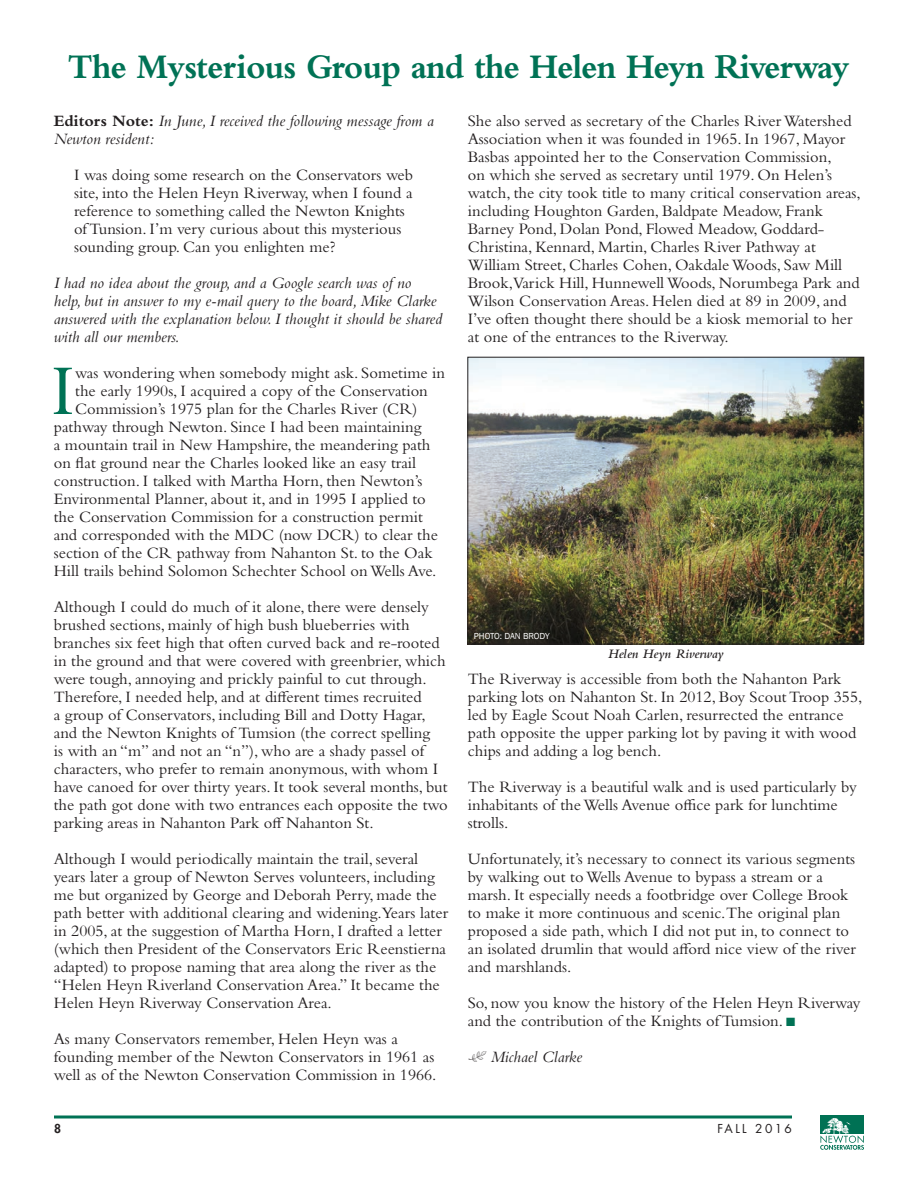
<style>
.page{position:relative;width:918px;height:1188px;background:#fff}
.page>*{position:absolute;margin:0;border:0;box-sizing:border-box;transform-origin:0 0}
.t1{font:74.4px "Bembo Std";color:#007255}
.t2{font:700 36px "Bembo Std";letter-spacing:-.025em;color:#007255;scale:.95 1}
.t3{font:16.5px/18px "Bembo Std";color:#231f20}
.t4{font:italic 16.5px/18px "Bembo Std";color:#231f20}
.t5{font:italic 600 13.5px "Bembo Std";color:#231f20}
.t6{font:12px "Futura Std";letter-spacing:.2em;color:#231f20}
.t7{font:800 12px "Futura Std";color:#231f20}
.t8{font:9px "Franklin Gothic";letter-spacing:-.005em;color:#fff}
.s1{font-weight:700;font-style:normal}
.s2{color:#007255}
.s3{font-family:"Type Embellishments One Let Plain";font-style:normal}
</style>
<div class="page">
<hr style="left:54px;top:1116px;width:738px;height:3px;background:#007255">
<div style="left:821px;top:1116px;width:43px;height:18px;background:#007154"></div>
<svg style="left:820px;top:1118px;width:44px;height:32px"></svg>
<img style="left:469px;top:359px;width:393px;height:283px">
<div style="left:467px;top:357px;width:397px;height:287px;border:1px solid #231f20"></div>
<h2 class="t2" style="left:68px;top:47px;width:824px">The Mysterious Group and the Helen Heyn Riverway</h2>
<p class="t4" style="left:54px;top:111px;width:381px"><span class="s1">Editors Note:</span> In June, I received the following message from a<br>Newton resident:</p>
<p class="t3" style="left:74px;top:166px;width:341px">I was doing some research on the Conservators web site, into the Helen Heyn Riverway, when I found a reference to something called the Newton Knights of Tunsion. I’m very curious about this mysterious sounding group. Can you enlighten me?</p>
<p class="t4" style="left:54px;top:274px;width:390px">I had no idea about the group, and a Google search was of no help, but in answer to my e-mail query to the board, Mike Clarke answered with the explanation below. I thought it should be shared with all our members.</p>
<h1 class="t1" style="left:50px;top:347px;width:26px">I</h1>
<p class="t3" style="left:75px;top:364px;width:371px">was wondering when somebody might ask. Sometime in</p>
<p class="t3" style="left:468px;top:112px;width:395px">She also served as secretary of the Charles River Watershed Association when it was founded in 1965. In 1967, Mayor Basbas appointed her to the Conservation Commission,<br>on which she served as secretary until 1979. On Helen’s watch, the city took title to many critical conservation areas, including Houghton Garden, Baldpate Meadow, Frank Barney Pond, Dolan Pond, Flowed Meadow, Goddard-Christina, Kennard, Martin, Charles River Pathway at William Street, Charles Cohen, Oakdale Woods, Saw Mill Brook,Varick Hill, Hunnewell Woods, Norumbega Park and Wilson Conservation Areas. Helen died at 89 in 2009, and I’ve often thought there should be a kiosk memorial to her at one of the entrances to the Riverway.</p>
<p class="t3" style="left:75px;top:382px;width:354px">the early 1990s, I acquired a copy of the Conservation</p>
<p class="t3" style="left:75px;top:400px;width:344px">Commission’s 1975 plan for the Charles River (CR)</p>
<p class="t3" style="left:54px;top:418px;width:369px">pathway through Newton. Since I had been maintaining</p>
<p class="t3" style="left:54px;top:436px;width:378px">a mountain trail in New Hampshire, the meandering path</p>
<p class="t3" style="left:54px;top:454px;width:364px">on flat ground near the Charles looked like an easy trail</p>
<p class="t3" style="left:54px;top:472px;width:370px">construction. I talked with Martha Horn, then Newton’s</p>
<p class="t3" style="left:54px;top:490px;width:374px">Environmental Planner, about it, and in 1995 I applied to</p>
<p class="t3" style="left:54px;top:508px;width:371px">the Conservation Commission for a construction permit</p>
<p class="t3" style="left:54px;top:526px;width:386px">and corresponded with the MDC (now DCR) to clear the</p>
<p class="t3" style="left:54px;top:544px;width:380px">section of the CR pathway from Nahanton St. to the Oak</p>
<p class="t3" style="left:54px;top:562px;width:384px">Hill trails behind Solomon Schechter School on Wells Ave.</p>
<p class="t3" style="left:54px;top:598px;width:395px">Although I could do much of it alone, there were densely brushed sections, mainly of high bush blueberries with branches six feet high that often curved back and re-rooted in the ground and that were covered with greenbrier, which were tough, annoying and prickly painful to cut through.<br>Therefore, I needed help, and at different times recruited<br>a group of Conservators, including Bill and Dotty Hagar, and the Newton Knights of Tumsion (the correct spelling<br>is with an “m” and not an “n”), who are a shady passel of characters, who prefer to remain anonymous, with whom I have canoed for over thirty years. It took several months, but the path got done with two entrances each opposite the two parking areas in Nahanton Park off Nahanton St.</p>
<p class="t3" style="left:54px;top:850px;width:396px">Although I would periodically maintain the trail, several years later a group of Newton Serves volunteers, including me but organized by George and Deborah Perry, made the path better with additional clearing and widening.Years later in 2005, at the suggestion of Martha Horn, I drafted a letter (which then President of the Conservators Eric Reenstierna adapted) to propose naming that area along the river as the “Helen Heyn Riverland Conservation Area.” It became the Helen Heyn Riverway Conservation Area.</p>
<p class="t3" style="left:54px;top:1030px;width:384px">As many Conservators remember, Helen Heyn was a founding member of the Newton Conservators in 1961 as well as of the Newton Conservation Commission in 1966.</p>
<p class="t8" style="left:474px;top:630px;width:77px">PHOTO: DAN BRODY</p>
<p class="t5" style="left:608px;top:647px;width:117px">Helen Heyn Riverway</p>
<p class="t3" style="left:468px;top:670px;width:396px">The Riverway is accessible from both the Nahanton Park parking lots on Nahanton St. In 2012, Boy Scout Troop 355, led by Eagle Scout Noah Carlen, resurrected the entrance path opposite the upper parking lot by paving it with wood chips and adding a log bench.</p>
<p class="t3" style="left:468px;top:778px;width:390px">The Riverway is a beautiful walk and is used particularly by inhabitants of the Wells Avenue office park for lunchtime strolls.</p>
<p class="t3" style="left:468px;top:850px;width:390px">Unfortunately, it’s necessary to connect its various segments by walking out to Wells Avenue to bypass a stream or a marsh. It especially needs a footbridge over College Brook to make it more continuous and scenic.The original plan proposed a side path, which I did not put in, to connect to an isolated drumlin that would afford nice view of the river and marshlands.</p>
<p class="t3" style="left:468px;top:994px;width:394px">So, now you know the history of the Helen Heyn Riverway and the contribution of the Knights of Tumsion. <span class="s2">■</span></p>
<p class="t4" style="left:468px;top:1047px;width:116px"><span class="s3">`</span> Michael Clarke</p>
<p class="t7" style="left:54px;top:1121px;width:8px">8</p>
<p class="t6" style="left:717px;top:1121px;width:76px">FALL 2016</p>
</div>
